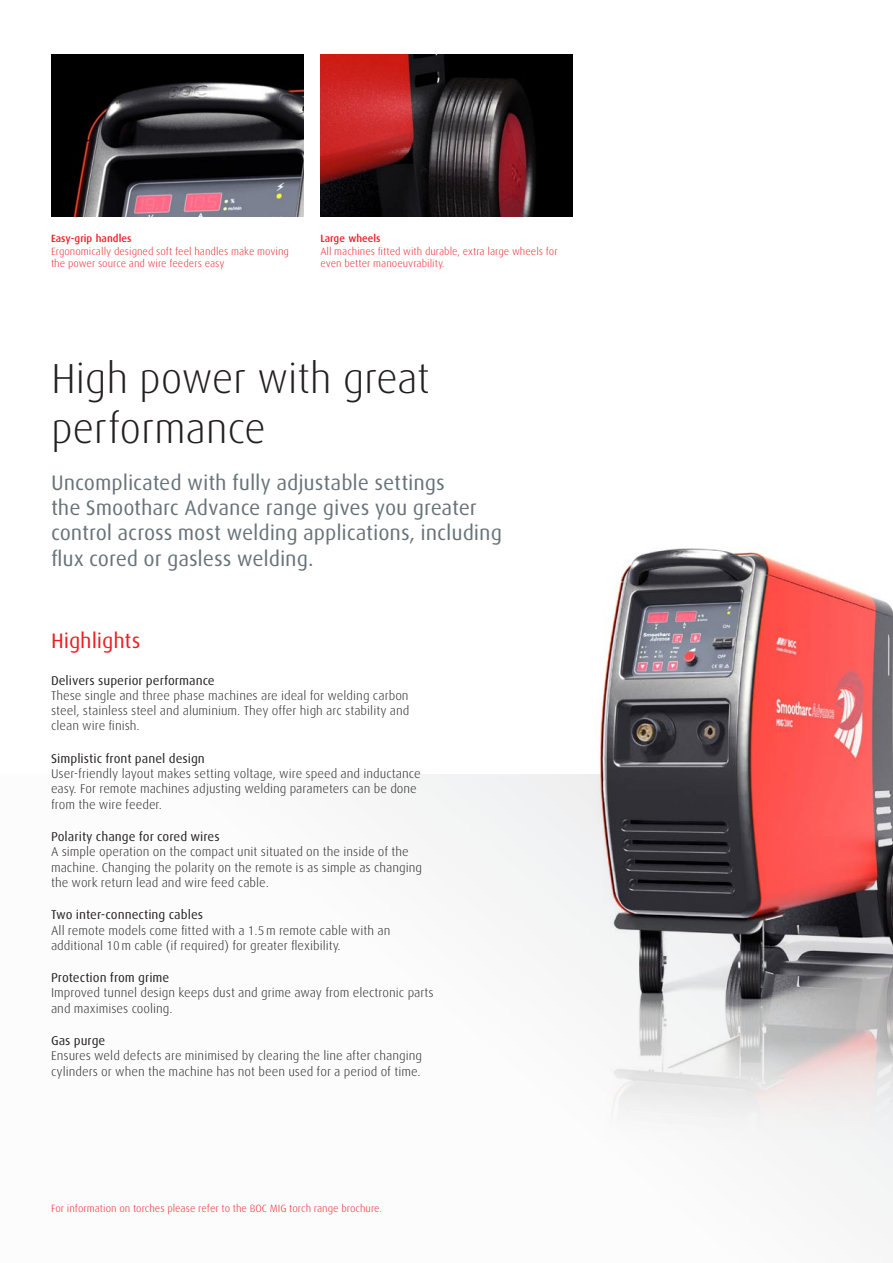
<style>
.page{position:relative;width:893px;height:1263px;background:#fff}
.page>*{position:absolute;margin:0;border:0;box-sizing:border-box;transform-origin:0 0}
.t1{font:300 42px/50.4px "Linde Dax OT";letter-spacing:-.015em;color:#231f20}
.t2{font:21px/25.2px "Linde Dax OT";letter-spacing:-.005em;color:#687379}
.t3{font:21px "Linde Dax OT";letter-spacing:-.005em;color:#ee1d23}
.t4{font:300 12.75px/15.3px "Linde Dax OT";color:#231f20}
.t5{font:12.75px "Linde Dax OT";color:#231f20}
.t6{font:300 10.5px/12.6px "Linde Dax OT";color:#ee1d23}
.t7{font:500 10.5px "Linde Dax OT";color:#ee1d23}
</style>
<div class="page">
<img style="left:396px;top:547px;width:497px;height:600px">
<img style="left:600px;top:549px;width:293px;height:449px">
<img style="left:51px;top:54px;width:252px;height:162px">
<img style="left:320px;top:54px;width:253px;height:162px">
<p class="t7" style="left:51px;top:232px;width:82px">Easy-grip handles</p>
<p class="t6" style="left:51px;top:245px;width:240px">Ergonomically designed soft feel handles make moving the power source and wire feeders easy</p>
<p class="t7" style="left:320px;top:232px;width:62px">Large wheels</p>
<p class="t6" style="left:320px;top:245px;width:239px">All machines fitted with durable, extra large wheels for even better manoeuvrability.</p>
<h1 class="t1" style="left:51px;top:352px;width:380px">High power with great performance</h1>
<h2 class="t2" style="left:51px;top:469px;width:452px">Uncomplicated with fully adjustable settings<br>the Smootharc Advance range gives you greater control across most welding applications, including flux cored or gasless welding.</h2>
<h2 class="t3" style="left:51px;top:627px;width:91px">Highlights</h2>
<p class="t5" style="left:51px;top:672px;width:165px">Delivers superior performance</p>
<p class="t4" style="left:51px;top:687px;width:360px;text-align:justify">These single and three phase machines are ideal for welding carbon steel, stainless steel and aluminium. They offer high arc stability and clean wire finish.</p>
<p class="t5" style="left:51px;top:750px;width:155px">Simplistic front panel design</p>
<p class="t4" style="left:51px;top:765px;width:371px">User-friendly layout makes setting voltage, wire speed and inductance easy. For remote machines adjusting welding parameters can be done from the wire feeder.</p>
<p class="t5" style="left:51px;top:828px;width:170px">Polarity change for cored wires</p>
<p class="t4" style="left:51px;top:844px;width:373px">A simple operation on the compact unit situated on the inside of the machine. Changing the polarity on the remote is as simple as changing the work return lead and wire feed cable.</p>
<p class="t5" style="left:51px;top:906px;width:154px">Two inter-connecting cables</p>
<p class="t4" style="left:51px;top:922px;width:341px">All remote models come fitted with a 1.5m remote cable with an additional 10m cable (if required) for greater flexibility.</p>
<p class="t5" style="left:51px;top:969px;width:120px">Protection from grime</p>
<p class="t4" style="left:51px;top:985px;width:384px">Improved tunnel design keeps dust and grime away from electronic parts and maximises cooling.</p>
<p class="t5" style="left:51px;top:1032px;width:56px">Gas purge</p>
<p class="t4" style="left:51px;top:1048px;width:373px">Ensures weld defects are minimised by clearing the line after changing cylinders or when the machine has not been used for a period of time.</p>
<p class="t6" style="left:51px;top:1202px;width:333px">For information on torches please refer to the BOC MIG torch range brochure.</p>
</div>
